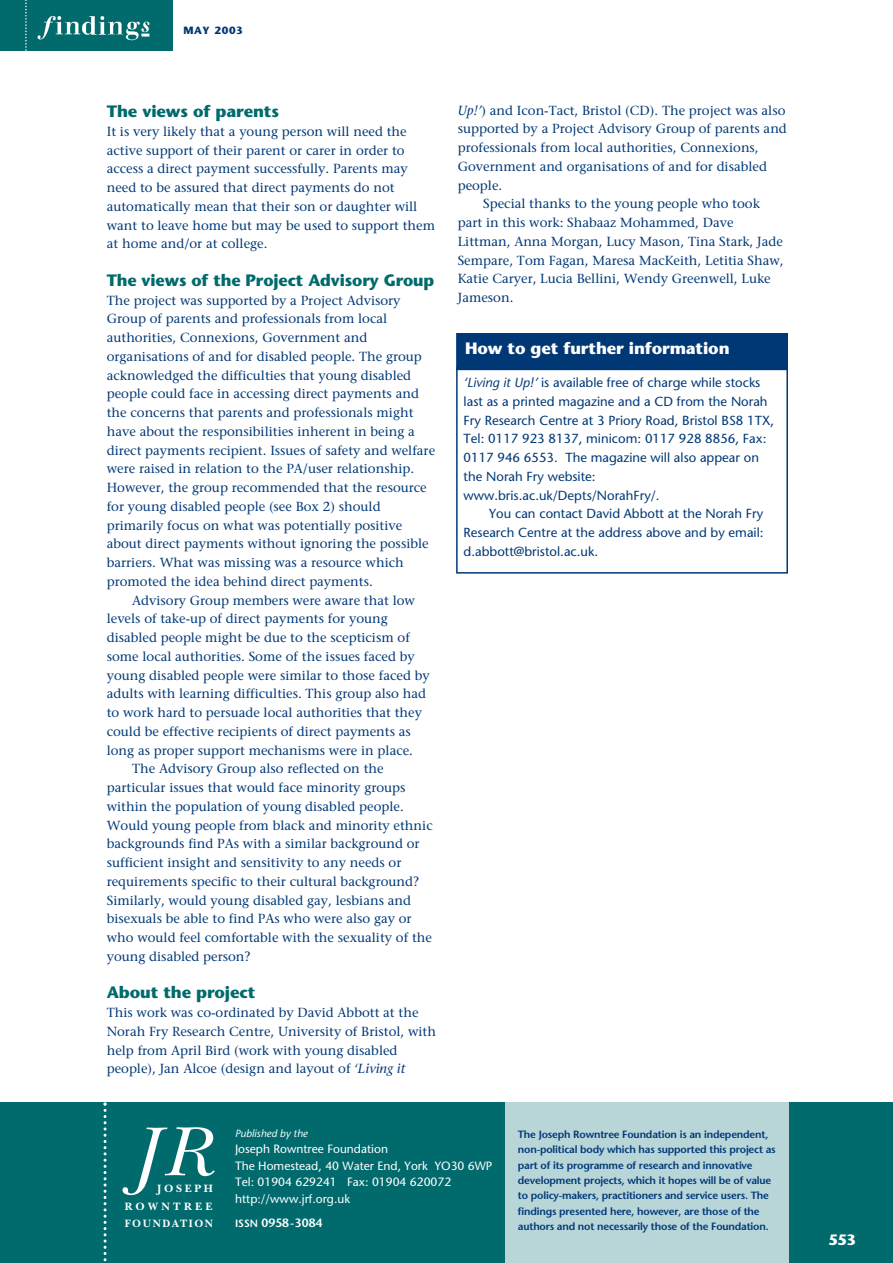
<style>
.page{position:relative;width:893px;height:1263px;background:#fff}
.page>*{position:absolute;margin:0;border:0;box-sizing:border-box;transform-origin:0 0}
.t1{font:700 16.5px "Stone Sans";letter-spacing:-.005em;color:#006a6d}
.t2{font:700 16.5px "Stone Sans";letter-spacing:-.005em;color:#fff}
.t3{font:700 15px "Stone Sans";color:#fff}
.t4{font:13.2px/18.8px "Stone Serif";color:#003876}
.t5{font:13.2px/18.8px "Stone Sans";color:#003876}
.t6{font:12px/16.5px "Stone Sans";color:#fff}
.t7{font:600 12px "Stone Sans";color:#fff}
.t8{font:700 11.1px/17.5px "New Baskerville";letter-spacing:.24em;color:#fff;text-align:justify}
.t9{font:600 10.5px/15.5px "Stone Sans";letter-spacing:-.015em;color:#003876}
.t10{font:italic 10.5px "Stone Sans";color:#fff}
.t11{font:700 10.5px "Stone Sans";letter-spacing:.065em;color:#003876}
.s1{font-style:italic}
.s2{font-size:10.5px}
</style>
<div class="page">
<div style="left:0;top:1102px;width:892px;height:161px;background:#006a6d"></div>
<svg style="left:122px;top:1127px;width:93px;height:68px"></svg>
<div style="left:506px;top:1102px;width:283px;height:161px;background:#b8d5d8"></div>
<svg style="left:104px;top:1102px;width:2px;height:161px"></svg>
<div style="left:0;top:0;width:173px;height:50px;background:#006a6d"></div>
<img style="left:37px;top:15px;width:113px;height:26px">
<svg style="left:25px;top:0;width:2px;height:51px"></svg>
<div style="left:456px;top:367px;width:332px;height:207px;border:2px solid #003876"></div>
<div style="left:457px;top:334px;width:330px;height:35px;background:#003876"></div>
<div style="left:456px;top:333px;width:332px;height:37px;border:2px solid #003876"></div>
<p class="t11" style="left:183px;top:27px;width:61px">MAY 2003</p>
<p class="t1" style="left:107px;top:105px;width:174px">The views of parents</p>
<p class="t4" style="left:107px;top:123px;width:330px">It is very likely that a young person will need the active support of their parent or carer in order to access a direct payment successfully. Parents may need to be assured that direct payments do not automatically mean that their son or daughter will want to leave home but may be used to support them at home and/or at college.</p>
<p class="t1" style="left:107px;top:274px;width:329px">The views of the Project Advisory Group</p>
<p class="t4" style="left:107px;top:292px;width:295px">The project was supported by a Project Advisory</p>
<p class="t4" style="left:107px;top:311px;width:282px">Group of parents and professionals from local</p>
<p class="t4" style="left:107px;top:330px;width:262px">authorities, Connexions, Government and</p>
<p class="t4" style="left:107px;top:348px;width:316px">organisations of and for disabled people. The group</p>
<p class="t4" style="left:107px;top:367px;width:306px">acknowledged the difficulties that young disabled</p>
<p class="t4" style="left:107px;top:386px;width:314px">people could face in accessing direct payments and</p>
<p class="t4" style="left:107px;top:405px;width:308px">the concerns that parents and professionals might</p>
<p class="t4" style="left:107px;top:423px;width:310px">have about the responsibilities inherent in being a</p>
<p class="t4" style="left:107px;top:442px;width:330px">direct payments recipient. Issues of safety and welfare</p>
<p class="t4" style="left:107px;top:461px;width:309px">were raised in relation to the PA/user relationship.</p>
<p class="t4" style="left:107px;top:480px;width:321px">However, the group recommended that the resource</p>
<p class="t4" style="left:107px;top:498px;width:275px">for young disabled people (see Box 2) should</p>
<p class="t4" style="left:107px;top:517px;width:297px">primarily focus on what was potentially positive</p>
<p class="t4" style="left:107px;top:536px;width:323px">about direct payments without ignoring the possible</p>
<p class="t4" style="left:107px;top:555px;width:298px">barriers. What was missing was a resource which</p>
<p class="t4" style="left:107px;top:573px;width:267px">promoted the idea behind direct payments.</p>
<p class="t4" style="left:132px;top:592px;width:284px">Advisory Group members were aware that low</p>
<p class="t4" style="left:107px;top:611px;width:282px">levels of take-up of direct payments for young</p>
<p class="t4" style="left:107px;top:630px;width:304px">disabled people might be due to the scepticism of</p>
<p class="t4" style="left:107px;top:648px;width:309px">some local authorities. Some of the issues faced by</p>
<p class="t4" style="left:107px;top:667px;width:324px">young disabled people were similar to those faced by</p>
<p class="t4" style="left:107px;top:686px;width:321px">adults with learning difficulties. This group also had</p>
<p class="t4" style="left:107px;top:705px;width:317px">to work hard to persuade local authorities that they</p>
<p class="t4" style="left:107px;top:723px;width:306px">could be effective recipients of direct payments as</p>
<p class="t4" style="left:107px;top:742px;width:308px">long as proper support mechanisms were in place.</p>
<p class="t4" style="left:132px;top:761px;width:253px">The Advisory Group also reflected on the</p>
<p class="t4" style="left:107px;top:780px;width:300px">particular issues that would face minority groups</p>
<p class="t4" style="left:107px;top:798px;width:298px">within the population of young disabled people.</p>
<p class="t4" style="left:107px;top:817px;width:327px">Would young people from black and minority ethnic</p>
<p class="t4" style="left:107px;top:836px;width:314px">backgrounds find PAs with a similar background or</p>
<p class="t4" style="left:107px;top:855px;width:296px">sufficient insight and sensitivity to any needs or</p>
<p class="t4" style="left:107px;top:873px;width:314px">requirements specific to their cultural background?</p>
<p class="t4" style="left:107px;top:892px;width:306px">Similarly, would young disabled gay, lesbians and</p>
<p class="t4" style="left:107px;top:911px;width:306px">bisexuals be able to find PAs who were also gay or</p>
<p class="t4" style="left:107px;top:930px;width:327px">who would feel comfortable with the sexuality of the</p>
<p class="t4" style="left:107px;top:948px;width:145px">young disabled person?</p>
<p class="t1" style="left:107px;top:986px;width:150px">About the project</p>
<p class="t4" style="left:107px;top:1005px;width:331px">This work was co-ordinated by David Abbott at the Norah Fry Research Centre, University of Bristol, with help from April Bird (work with young disabled people), Jan Alcoe (design and layout of <span class="s1">‘Living it</span></p>
<p class="t4" style="left:458px;top:102px;width:329px"><span class="s1">Up!’</span>) and Icon-Tact, Bristol (CD). The project was also</p>
<p class="t4" style="left:458px;top:121px;width:330px">supported by a Project Advisory Group of parents and</p>
<p class="t4" style="left:458px;top:140px;width:302px">professionals from local authorities, Connexions,</p>
<p class="t4" style="left:458px;top:158px;width:311px">Government and organisations of and for disabled</p>
<p class="t4" style="left:458px;top:177px;width:46px">people.</p>
<p class="t4" style="left:483px;top:196px;width:278px">Special thanks to the young people who took</p>
<p class="t4" style="left:458px;top:215px;width:277px">part in this work: Shabaaz Mohammed, Dave</p>
<p class="t4" style="left:458px;top:233px;width:326px">Littman, Anna Morgan, Lucy Mason, Tina Stark, Jade</p>
<p class="t4" style="left:458px;top:252px;width:327px">Sempare, Tom Fagan, Maresa MacKeith, Letitia Shaw,</p>
<p class="t4" style="left:458px;top:271px;width:314px">Katie Caryer, Lucia Bellini, Wendy Greenwell, Luke</p>
<p class="t4" style="left:458px;top:290px;width:57px">Jameson.</p>
<p class="t2" style="left:465px;top:342px;width:266px">How to get further information</p>
<p class="t5" style="left:463px;top:375px;width:312px"><span class="s1">‘Living it Up!’</span> is available free of charge while stocks last as a printed magazine and a CD from the Norah Fry Research Centre at 3 Priory Road, Bristol BS8 1TX, Tel: 0117 923 8137, minicom: 0117 928 8856, Fax:<br>0117 946 6553. The magazine will also appear on the Norah Fry website: www.bris.ac.uk/Depts/NorahFry/.</p>
<p class="t5" style="left:463px;top:506px;width:301px;text-align:justify;text-indent:26px">You can contact David Abbott at the Norah Fry Research Centre at the address above and by email: d.abbott@bristol.ac.uk.</p>
<p class="t8" style="left:125px;top:1181px;width:90px;text-indent:32px">JOSEPH ROWNTREE FOUNDATION</p>
<p class="t10" style="left:235px;top:1129px;width:74px">Published by the</p>
<p class="t6" style="left:235px;top:1142px;width:259px">Joseph Rowntree Foundation<br>The Homestead, 40 Water End, York YO30 6WP<br>Tel: 01904 629241 Fax: 01904 620072 http://www.jrf.org.uk</p>
<p class="t7" style="left:235px;top:1218px;width:89px"><span class="s2">ISSN</span> 0958-3084</p>
<p class="t9" style="left:518px;top:1127px;width:259px">The Joseph Rowntree Foundation is an independent, non-political body which has supported this project as part of its programme of research and innovative development projects, which it hopes will be of value to policy-makers, practitioners and service users. The findings presented here, however, are those of the authors and not necessarily those of the Foundation.</p>
<p class="t3" style="left:828px;top:1234px;width:29px">553</p>
</div>
